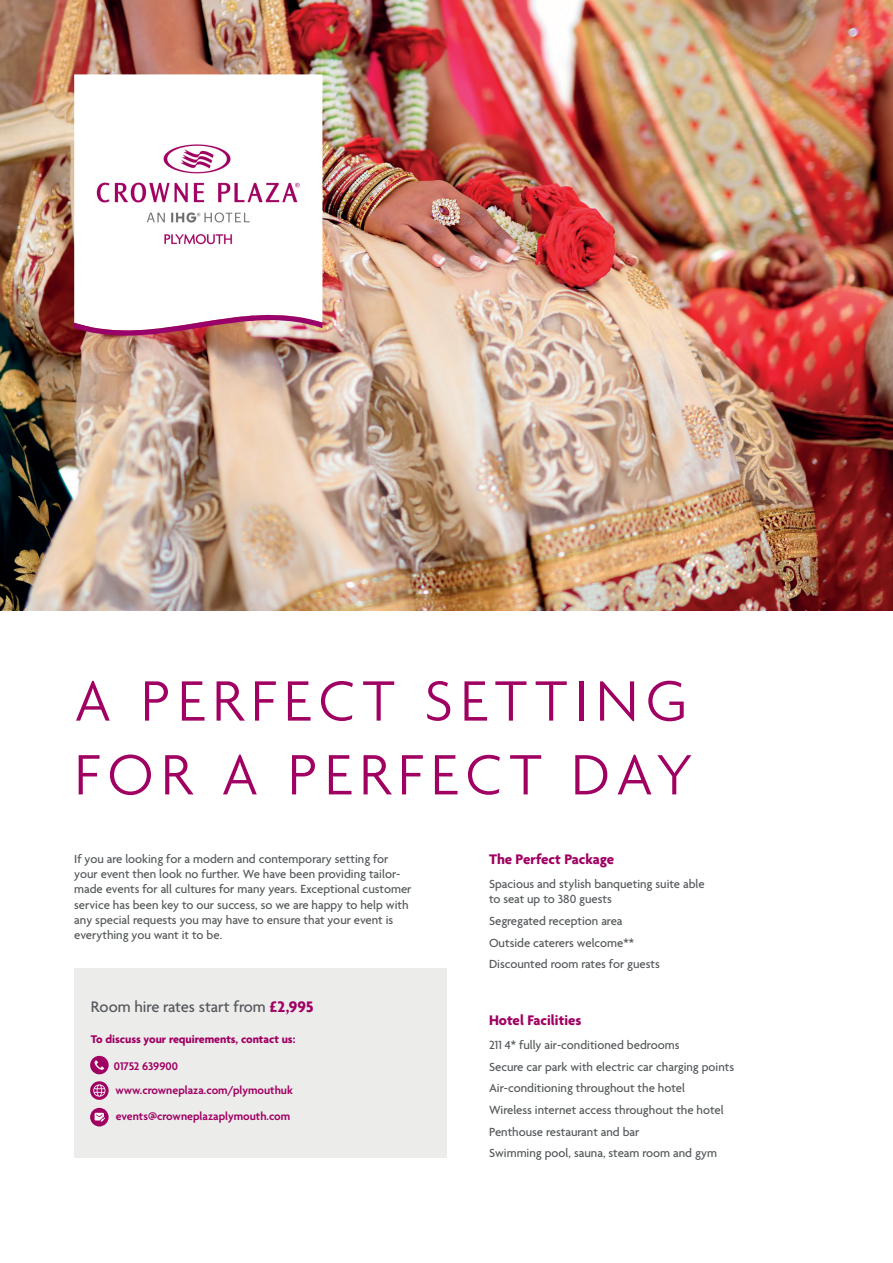
<style>
.page{position:relative;width:893px;height:1263px;background:#fff}
.page>*{position:absolute;margin:0;border:0;box-sizing:border-box;transform-origin:0 0}
.Body_Copy{font:300 61.5px/73.8px "Agenda";letter-spacing:.12em;color:#a00062}
.Sub_Header{font:500 16.5px "Agenda";color:#54585a}
.Body_Copy-2{font:700 15px "Agenda";color:#a00062}
.Body_Copy-3{font:500 12.75px/15.3px "Agenda";color:#54585a}
.Body_Copy-4{font:600 12px "Agenda";color:#a00062}
.Body_Copy-5{font:700 12px "Agenda";color:#a00062}
.s1{font-weight:700;color:#a00062}
</style>
<div class="page">
<img style="left:0;top:0;width:893px;height:611px">
<svg style="left:74px;top:74px;width:248px;height:222px"></svg>
<svg style="left:74px;top:296px;width:248px;height:40px"></svg>
<div style="left:74px;top:968px;width:372px;height:189px;background:#ececeb"></div>
<svg style="left:90px;top:1056px;width:19px;height:18px"></svg>
<svg style="left:90px;top:1081px;width:19px;height:19px"></svg>
<svg style="left:90px;top:1108px;width:19px;height:18px"></svg>
<svg style="left:94px;top:1113px;width:11px;height:8px"></svg>
<img style="left:90px;top:142px;width:215px;height:104px">
<p class="Body_Copy" style="left:74px;top:668px;width:620px">A PERFECT SETTING<br>FOR A PERFECT DAY</p>
<p class="Body_Copy-3" style="left:74px;top:852px;width:339px">If you are looking for a modern and contemporary setting for your event then look no further. We have been providing tailor&shy;made events for all cultures for many years. Exceptional customer service has been key to our success, so we are happy to help with any special requests you may have to ensure that your event is everything you want it to be.</p>
<p class="Body_Copy-2" style="left:489px;top:851px;width:127px">The Perfect Package</p>
<p class="Body_Copy-3" style="left:489px;top:877px;width:217px">Spacious and stylish banqueting suite able to seat up to 380 guests</p>
<p class="Body_Copy-3" style="left:489px;top:914px;width:135px">Segregated reception area</p>
<p class="Body_Copy-3" style="left:489px;top:936px;width:147px">Outside caterers welcome**</p>
<p class="Body_Copy-3" style="left:489px;top:957px;width:172px">Discounted room rates for guests</p>
<p class="Sub_Header" style="left:91px;top:998px;width:224px">Room hire rates start from <span class="s1">£2,995</span></p>
<p class="Body_Copy-5" style="left:91px;top:1033px;width:206px">To discuss your requirements, contact us:</p>
<p class="Body_Copy-4" style="left:114px;top:1060px;width:66px">01752 639900</p>
<p class="Body_Copy-4" style="left:115px;top:1084px;width:179px">www.crowneplaza.com/plymouthuk</p>
<p class="Body_Copy-4" style="left:116px;top:1110px;width:176px">events@crowneplazaplymouth.com</p>
<p class="Body_Copy-2" style="left:489px;top:1012px;width:94px">Hotel Facilities</p>
<p class="Body_Copy-3" style="left:489px;top:1038px;width:192px">211 4* fully air-conditioned bedrooms</p>
<p class="Body_Copy-3" style="left:489px;top:1059px;width:247px">Secure car park with electric car charging points</p>
<p class="Body_Copy-3" style="left:489px;top:1081px;width:198px">Air-conditioning throughout the hotel</p>
<p class="Body_Copy-3" style="left:489px;top:1103px;width:236px">Wireless internet access throughout the hotel</p>
<p class="Body_Copy-3" style="left:489px;top:1125px;width:152px">Penthouse restaurant and bar</p>
<p class="Body_Copy-3" style="left:489px;top:1146px;width:230px">Swimming pool, sauna, steam room and gym</p>
</div>
